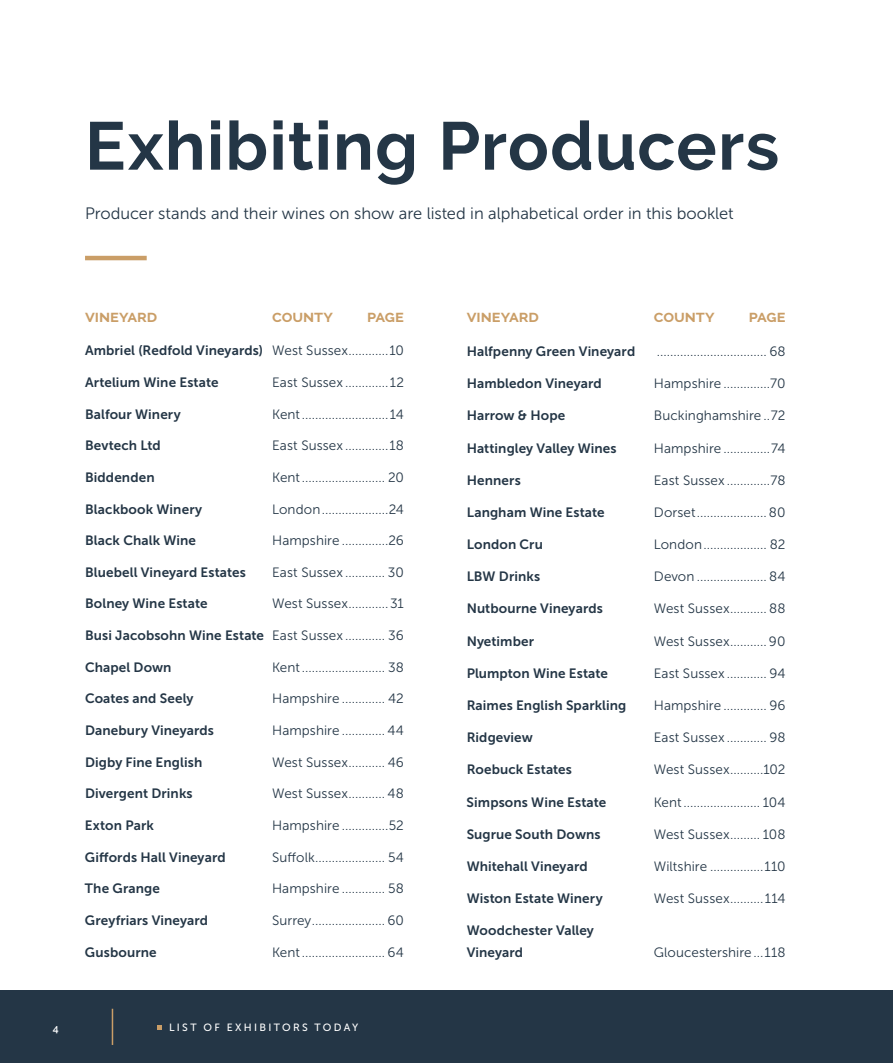
<style>
.page{position:relative;width:893px;height:1063px;background:#fff}
.page>*{position:absolute;margin:0;border:0;box-sizing:border-box;transform-origin:0 0}
.t1{font:700 67.5px "Raleway";letter-spacing:.02em;color:#243646}
.t2{font:16.5px "Museo Sans 300";color:#243646}
.t3{font:700 16.5px "Raleway";letter-spacing:-.005em;color:#ca9e67}
.t4{font:13.5px "Museo Sans 300";letter-spacing:.005em;color:#243646}
.t5{font:13.5px/21.6px "Museo Sans 700";letter-spacing:.01em;color:#243646}
.t6{font:10.5px "Museo Sans 500";letter-spacing:.215em;color:#fff}
.t7{font:600 10.5px "Raleway";color:#fff}
.s1{font-family:"Museo Sans 300"}
.s2{font-family:"Museo Sans 700"}
</style>
<div class="page">
<div style="left:0;top:991px;width:893px;height:72px;background:#243646"></div>
<hr style="left:112px;top:1009px;width:1px;height:36px;background:#ca9e67">
<svg style="left:157px;top:1025px;width:5px;height:5px"></svg>
<hr style="left:85px;top:256px;width:62px;height:4px;background:#ca9e67">
<h1 class="t1" style="left:85px;top:107px;width:696px">Exhibiting Producers</h1>
<p class="t2" style="left:85px;top:205px;width:650px">Producer stands and their wines on show are listed in alphabetical order in this booklet</p>
<p class="t3" style="left:85px;top:306px;width:74px">vineyard</p>
<p class="t3" style="left:272px;top:306px;width:62px">county</p>
<p class="t3" style="left:367px;top:306px;width:38px">page</p>
<p class="t5" style="left:85px;top:340px;width:320px">Ambriel (Redfold Vineyards) <span class="s1">West Sussex............10</span></p>
<p class="t5" style="left:85px;top:372px;width:135px">Artelium Wine Estate</p>
<p class="t4" style="left:272px;top:375px;width:133px">East Sussex .............12</p>
<p class="t5" style="left:85px;top:403px;width:97px">Balfour Winery</p>
<p class="t4" style="left:272px;top:407px;width:133px">Kent..........................14</p>
<p class="t5" style="left:85px;top:435px;width:77px">Bevtech Ltd</p>
<p class="t4" style="left:272px;top:438px;width:133px">East Sussex .............18</p>
<p class="t5" style="left:85px;top:466px;width:71px">Biddenden</p>
<p class="t4" style="left:272px;top:470px;width:133px">Kent......................... 20</p>
<p class="t5" style="left:85px;top:498px;width:119px">Blackbook Winery</p>
<p class="t4" style="left:272px;top:502px;width:133px">London....................24</p>
<p class="t5" style="left:85px;top:530px;width:113px">Black Chalk Wine</p>
<p class="t4" style="left:272px;top:533px;width:133px">Hampshire ..............26</p>
<p class="t5" style="left:85px;top:561px;width:162px">Bluebell Vineyard Estates</p>
<p class="t4" style="left:272px;top:565px;width:133px">East Sussex ............ 30</p>
<p class="t5" style="left:85px;top:593px;width:124px">Bolney Wine Estate</p>
<p class="t4" style="left:272px;top:597px;width:133px">West Sussex............31</p>
<p class="t4" style="left:85px;top:628px;width:320px"><span class="s2">Busi Jacobsohn Wine Estate</span> East Sussex ............ 36</p>
<p class="t5" style="left:85px;top:656px;width:88px">Chapel Down</p>
<p class="t4" style="left:272px;top:660px;width:133px">Kent......................... 38</p>
<p class="t5" style="left:85px;top:688px;width:110px">Coates and Seely</p>
<p class="t4" style="left:272px;top:691px;width:133px">Hampshire ............. 42</p>
<p class="t5" style="left:85px;top:720px;width:131px">Danebury Vineyards</p>
<p class="t4" style="left:272px;top:723px;width:133px">Hampshire ............. 44</p>
<p class="t5" style="left:85px;top:751px;width:119px">Digby Fine English</p>
<p class="t4" style="left:272px;top:755px;width:133px">West Sussex........... 46</p>
<p class="t5" style="left:85px;top:783px;width:109px">Divergent Drinks</p>
<p class="t4" style="left:272px;top:786px;width:133px">West Sussex........... 48</p>
<p class="t5" style="left:85px;top:814px;width:70px">Exton Park</p>
<p class="t4" style="left:272px;top:818px;width:133px">Hampshire ..............52</p>
<p class="t5" style="left:85px;top:846px;width:142px">Giffords Hall Vineyard</p>
<p class="t4" style="left:272px;top:850px;width:133px">Suffolk..................... 54</p>
<p class="t5" style="left:85px;top:878px;width:76px">The Grange</p>
<p class="t4" style="left:272px;top:881px;width:133px">Hampshire ............. 58</p>
<p class="t5" style="left:85px;top:909px;width:125px">Greyfriars Vineyard</p>
<p class="t4" style="left:272px;top:913px;width:133px">Surrey...................... 60</p>
<p class="t5" style="left:85px;top:941px;width:73px">Gusbourne</p>
<p class="t4" style="left:272px;top:945px;width:133px">Kent......................... 64</p>
<p class="t7" style="left:53px;top:1022px;width:7px">4</p>
<p class="t6" style="left:169px;top:1021px;width:191px">LIST OF EXHIBITORS TODAY</p>
<p class="t3" style="left:467px;top:306px;width:74px">vineyard</p>
<p class="t3" style="left:654px;top:306px;width:62px">county</p>
<p class="t3" style="left:749px;top:306px;width:38px">page</p>
<p class="t5" style="left:467px;top:340px;width:170px">Halfpenny Green Vineyard</p>
<p class="t4" style="left:657px;top:344px;width:130px">................................. 68</p>
<p class="t5" style="left:467px;top:373px;width:137px">Hambledon Vineyard</p>
<p class="t4" style="left:654px;top:376px;width:133px">Hampshire ..............70</p>
<p class="t5" style="left:467px;top:405px;width:100px">Harrow &amp; Hope</p>
<p class="t4" style="left:654px;top:408px;width:133px">Buckinghamshire ..72</p>
<p class="t5" style="left:467px;top:437px;width:152px">Hattingley Valley Wines</p>
<p class="t4" style="left:654px;top:441px;width:133px">Hampshire ..............74</p>
<p class="t5" style="left:467px;top:469px;width:56px">Henners</p>
<p class="t4" style="left:654px;top:473px;width:133px">East Sussex .............78</p>
<p class="t5" style="left:467px;top:501px;width:139px">Langham Wine Estate</p>
<p class="t4" style="left:654px;top:505px;width:133px">Dorset..................... 80</p>
<p class="t5" style="left:467px;top:534px;width:78px">London Cru</p>
<p class="t4" style="left:654px;top:537px;width:133px">London................... 82</p>
<p class="t5" style="left:467px;top:566px;width:75px">LBW Drinks</p>
<p class="t4" style="left:654px;top:569px;width:133px">Devon ..................... 84</p>
<p class="t5" style="left:467px;top:598px;width:138px">Nutbourne Vineyards</p>
<p class="t4" style="left:654px;top:602px;width:133px">West Sussex........... 88</p>
<p class="t5" style="left:467px;top:630px;width:69px">Nyetimber</p>
<p class="t4" style="left:654px;top:634px;width:133px">West Sussex........... 90</p>
<p class="t5" style="left:467px;top:662px;width:143px">Plumpton Wine Estate</p>
<p class="t4" style="left:654px;top:666px;width:133px">East Sussex ............ 94</p>
<p class="t5" style="left:467px;top:695px;width:161px">Raimes English Sparkling</p>
<p class="t4" style="left:654px;top:698px;width:133px">Hampshire ............. 96</p>
<p class="t5" style="left:467px;top:727px;width:68px">Ridgeview</p>
<p class="t4" style="left:654px;top:730px;width:133px">East Sussex ............ 98</p>
<p class="t5" style="left:467px;top:759px;width:107px">Roebuck Estates</p>
<p class="t4" style="left:654px;top:762px;width:133px">West Sussex..........102</p>
<p class="t5" style="left:467px;top:791px;width:141px">Simpsons Wine Estate</p>
<p class="t4" style="left:654px;top:795px;width:133px">Kent....................... 104</p>
<p class="t5" style="left:467px;top:823px;width:135px">Sugrue South Downs</p>
<p class="t4" style="left:654px;top:827px;width:133px">West Sussex......... 108</p>
<p class="t5" style="left:467px;top:855px;width:122px">Whitehall Vineyard</p>
<p class="t4" style="left:654px;top:859px;width:133px">Wiltshire ................110</p>
<p class="t5" style="left:467px;top:888px;width:138px">Wiston Estate Winery</p>
<p class="t4" style="left:654px;top:891px;width:133px">West Sussex..........114</p>
<p class="t5" style="left:467px;top:920px;width:129px">Woodchester Valley<br>Vineyard</p>
<p class="t4" style="left:654px;top:945px;width:133px">Gloucestershire...118</p>
</div>
